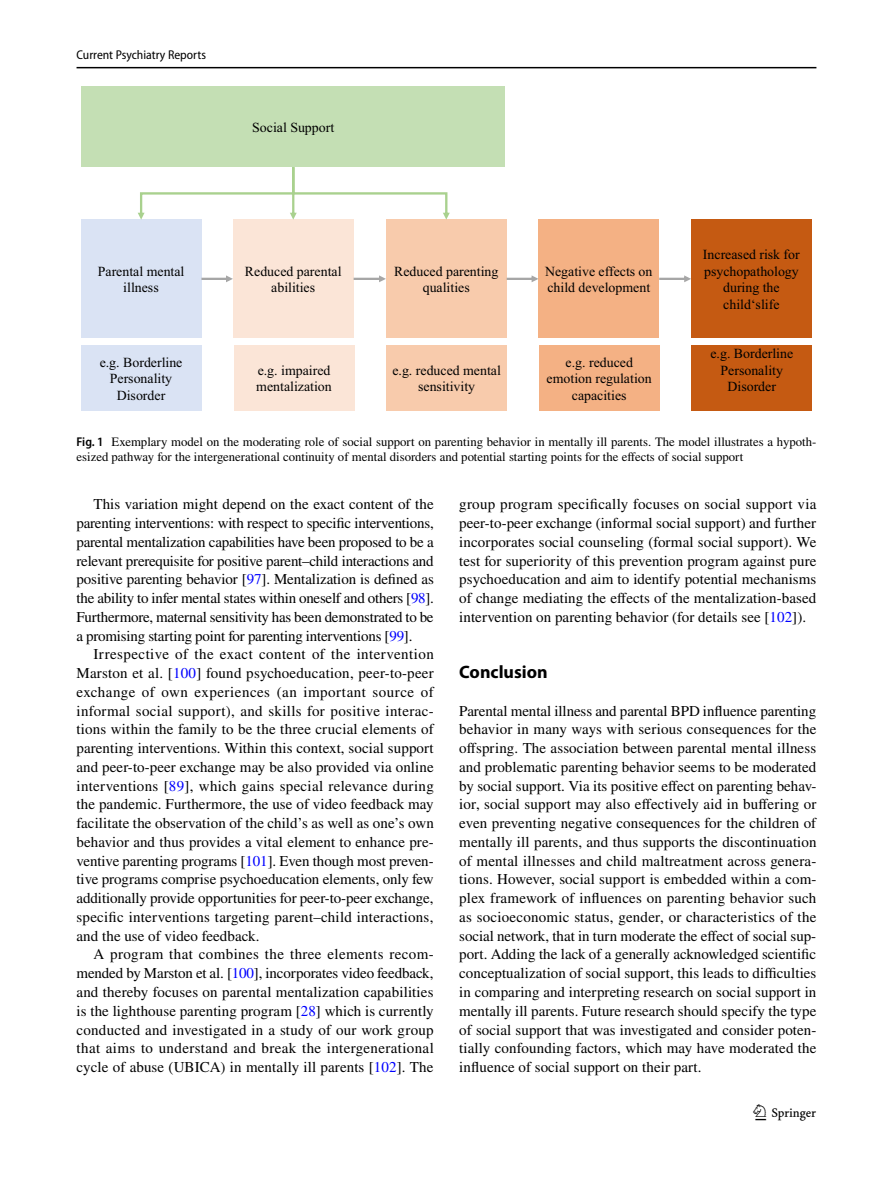
<style>
.page{position:relative;width:893px;height:1187px;background:#fff}
.page>*{position:absolute;margin:0;border:0;box-sizing:border-box;transform-origin:0 0}
.t1{font:22.5px "Springnew Regular 3";color:#000}
.t2{font:700 18px "Myriad Pro";color:#000}
.t3{font:15px/18.8px "STIX";letter-spacing:.005em;color:#000;text-align:justify}
.t4{font:13.8px/16.6px "Times New Roman";color:#000;text-align:center}
.t5{font:12.75px/15px "STIX";color:#000}
.t6{font:semi-condensed 12.75px "Myriad Pro";color:#000}
.s1{font-family:"Myriad Pro";font-weight:600;font-stretch:semi-condensed}
.s2{color:#00f}
</style>
<div class="page">
<hr style="left:77px;top:67px;width:739px;height:1px;background:#000">
<div style="left:81px;top:87px;width:424px;height:80px;background:#c4dfb4"></div>
<div style="left:81px;top:220px;width:120px;height:118px;background:#dae3f4"></div>
<div style="left:233px;top:220px;width:121px;height:118px;background:#fbe5d7"></div>
<div style="left:386px;top:220px;width:121px;height:118px;background:#f8cbac"></div>
<div style="left:538px;top:220px;width:121px;height:118px;background:#f4b184"></div>
<div style="left:691px;top:220px;width:121px;height:118px;background:#c55a12"></div>
<div style="left:81px;top:345px;width:120px;height:65px;background:#dae3f4"></div>
<div style="left:234px;top:345px;width:120px;height:65px;background:#fbe5d7"></div>
<div style="left:386px;top:345px;width:121px;height:65px;background:#f8cbac"></div>
<div style="left:539px;top:345px;width:121px;height:65px;background:#f4b184"></div>
<div style="left:691px;top:345px;width:121px;height:65px;background:#c55a12"></div>
<svg style="left:138px;top:167px;width:312px;height:53px"></svg>
<svg style="left:201px;top:275px;width:32px;height:7px"></svg>
<svg style="left:354px;top:275px;width:32px;height:7px"></svg>
<svg style="left:507px;top:275px;width:31px;height:7px"></svg>
<svg style="left:659px;top:275px;width:32px;height:7px"></svg>
<p class="t6" style="left:77px;top:48px;width:131px">Current Psychiatry Reports</p>
<p class="t4" style="left:252px;top:120px;width:84px">Social Support</p>
<p class="t4" style="left:98px;top:264px;width:88px">Parental mental illness</p>
<p class="t4" style="left:245px;top:264px;width:98px">Reduced parental abilities</p>
<p class="t4" style="left:394px;top:264px;width:106px">Reduced parenting qualities</p>
<p class="t4" style="left:545px;top:264px;width:109px;text-align:left">Negative effects on child development</p>
<p class="t4" style="left:703px;top:247px;width:98px">Increased risk for psychopathology during the child‘slife</p>
<p class="t4" style="left:100px;top:355px;width:84px">e.g. Borderline<br>Personality<br>Disorder</p>
<p class="t4" style="left:256px;top:363px;width:77px;text-align:left">e.g. impaired mentalization</p>
<p class="t4" style="left:392px;top:363px;width:110px">e.g. reduced mental sensitivity</p>
<p class="t4" style="left:547px;top:355px;width:107px">e.g. reduced emotion regulation capacities</p>
<p class="t4" style="left:710px;top:346px;width:84px">e.g. Borderline<br>Personality<br>Disorder</p>
<p class="t5" style="left:77px;top:435px;width:741px"><span class="s1">Fig. 1</span> Exemplary model on the moderating role of social support on parenting behavior in mentally ill parents. The model illustrates a hypoth&shy;esized pathway for the intergenerational continuity of mental disorders and potential starting points for the effects of social support</p>
<p class="t3" style="left:77px;top:496px;width:359px;text-indent:17px">This variation might depend on the exact content of the parenting interventions: with respect to specific interventions, parental mentalization capabilities have been proposed to be a relevant prerequisite for positive parent–child interactions and positive parenting behavior [<span class="s2">97</span>]. Mentalization is defined as the ability to infer mental states within oneself and others [<span class="s2">98</span>].<br>Furthermore, maternal sensitivity has been demonstrated to be a promising starting point for parenting interventions [<span class="s2">99</span>].</p>
<p class="t3" style="left:77px;top:646px;width:359px;text-indent:17px">Irrespective of the exact content of the intervention Marston et al. [<span class="s2">100</span>] found psychoeducation, peer-to-peer exchange of own experiences (an important source of informal social support), and skills for positive interac&shy;tions within the family to be the three crucial elements of parenting interventions. Within this context, social support and peer-to-peer exchange may be also provided via online interventions [<span class="s2">89</span>], which gains special relevance during the pandemic. Furthermore, the use of video feedback may facilitate the observation of the child’s as well as one’s own behavior and thus provides a vital element to enhance pre&shy;ventive parenting programs [<span class="s2">101</span>]. Even though most preven&shy;tive programs comprise psychoeducation elements, only few additionally provide opportunities for peer-to-peer exchange, specific interventions targeting parent–child interactions, and the use of video feedback.</p>
<p class="t3" style="left:77px;top:946px;width:359px;text-indent:17px">A program that combines the three elements recom&shy;mended by Marston et al. [<span class="s2">100</span>], incorporates video feedback, and thereby focuses on parental mentalization capabilities is the lighthouse parenting program [<span class="s2">28</span>] which is currently conducted and investigated in a study of our work group that aims to understand and break the intergenerational cycle of abuse (UBICA) in mentally ill parents [<span class="s2">102</span>]. The</p>
<p class="t3" style="left:459px;top:496px;width:359px">group program specifically focuses on social support via peer-to-peer exchange (informal social support) and further incorporates social counseling (formal social support). We test for superiority of this prevention program against pure psychoeducation and aim to identify potential mechanisms of change mediating the effects of the mentalization-based intervention on parenting behavior (for details see [<span class="s2">102</span>]).</p>
<p class="t2" style="left:459px;top:660px;width:90px">Conclusion</p>
<p class="t3" style="left:459px;top:702px;width:359px">Parental mental illness and parental BPD influence parenting behavior in many ways with serious consequences for the offspring. The association between parental mental illness and problematic parenting behavior seems to be moderated by social support. Via its positive effect on parenting behav&shy;ior, social support may also effectively aid in buffering or even preventing negative consequences for the children of mentally ill parents, and thus supports the discontinuation of mental illnesses and child maltreatment across genera&shy;tions. However, social support is embedded within a com&shy;plex framework of influences on parenting behavior such as socioeconomic status, gender, or characteristics of the social network, that in turn moderate the effect of social sup&shy;port. Adding the lack of a generally acknowledged scientific conceptualization of social support, this leads to difficulties in comparing and interpreting research on social support in mentally ill parents. Future research should specify the type of social support that was investigated and consider poten&shy;tially confounding factors, which may have moderated the influence of social support on their part.</p>
<h1 class="t1" style="left:755px;top:1104px;width:62px">1 3</h1>
</div>
